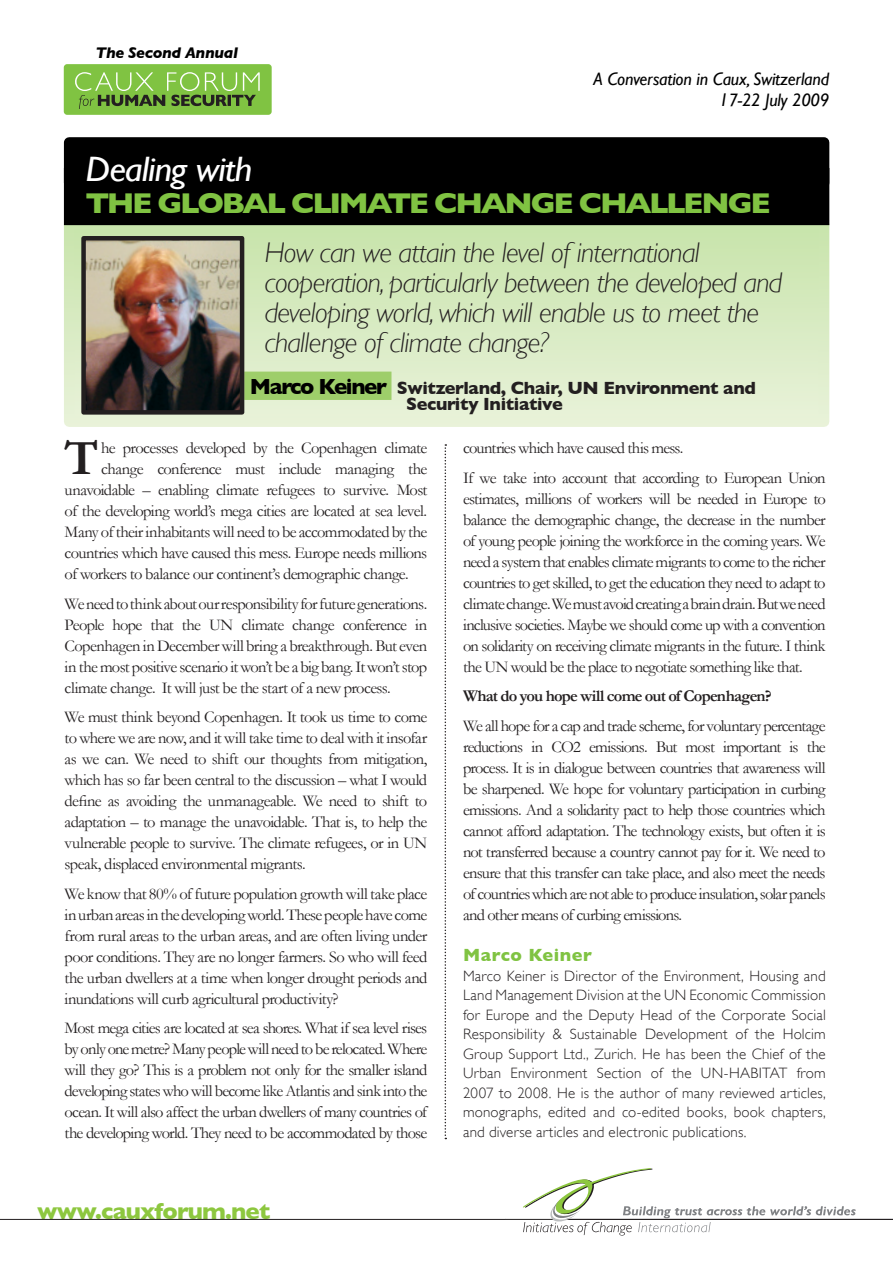
<style>
.page{position:relative;width:893px;height:1263px;background:#fff}
.page>*{position:absolute;margin:0;border:0;box-sizing:border-box;transform-origin:0 0}
.t1{font:700 49.5px "Garamond";color:#231f20}
.t2{font:italic 35.25px "Gill Sans";letter-spacing:-.025em;color:#fff;scale:1.08 1}
.t3{font:700 29.1px "Gill Sans";letter-spacing:-.075em;color:#80c342;scale:1.08 1}
.t4{font:italic 300 28.5px/30px "Gill Sans";letter-spacing:-.025em;color:#231f20}
.t5{font:700 23.25px "Gill Sans";letter-spacing:-.035em;color:#8dc73f}
.t6{font:700 18px/16.5px "Gill Sans";letter-spacing:-.02em;color:#231f20}
.t7{font:italic 18px/21.1px "Gill Sans";letter-spacing:-.01em;color:#000;text-align:right}
.t8{font:700 18px "Gill Sans";letter-spacing:.03em;color:#80c342}
.t9{font:16.5px/21px "Garamond";letter-spacing:-.04em;color:#231f20;text-align:justify}
.t10{font:700 16.5px "Garamond";letter-spacing:-.045em;color:#231f20}
.t11{font:italic 700 15.75px "Gill Sans";letter-spacing:-.025em;color:#000}
.t12{font:300 15px/19.5px "Gill Sans";letter-spacing:.01em;color:#231f20;text-align:justify}
.s1{font-size:22.35px;color:#000}
</style>
<div class="page">
<hr style="left:567px;top:1219px;width:326px;height:1px;background:#231f20">
<hr style="left:505px;top:1219px;width:49px;height:1px;background:#231f20">
<svg style="left:522px;top:1168px;width:334px;height:67px"></svg>
<hr style="left:0;top:1219px;width:506px;height:1px;background:#231f20">
<div style="left:65px;top:66px;width:205px;height:47px;background:#80c342;border-radius:2px"></div>
<div style="left:64px;top:64px;width:208px;height:51px;border:3px solid #80c342;border-radius:2px"></div>
<svg style="left:75px;top:72px;width:185px;height:37px"></svg>
<div style="left:69px;top:224px;width:755px;height:198px;background:linear-gradient(to bottom,#c7e4aa,#e8f2d9)"></div>
<div style="left:64px;top:219px;width:765px;height:208px;border:10px solid #fff"></div>
<div style="left:64px;top:137px;width:765px;height:51px;background:#000"></div>
<div style="left:64px;top:168px;width:765px;height:57px;background:#000"></div>
<svg style="left:445px;top:444px;width:1px;height:695px"></svg>
<div style="left:244px;top:372px;width:147px;height:28px;background:#9ece6a"></div>
<img style="left:86px;top:241px;width:153px;height:169px">
<div style="left:81px;top:236px;width:163px;height:179px;border:4px solid #231f20"></div>
<p class="t11" style="left:96px;top:43px;width:144px">The Second Annual</p>
<p class="t7" style="left:593px;top:69px;width:237px">A Conversation in Caux, Switzerland<br>17-22 July 2009</p>
<h2 class="t2" style="left:86px;top:148px;width:156px">Dealing with</h2>
<h3 class="t3" style="left:86px;top:186px;width:636px">THE GLOBAL CLIMATE CHANGE CHALLENGE</h3>
<h3 class="t4" style="left:265px;top:237px;width:519px">How can we attain the level of international cooperation, particularly between the developed and developing world, which will enable us to meet the challenge of climate change?</h3>
<p class="t6" style="left:406px;top:379px;width:351px;text-indent:-156px"><span class="s1">Marco Keiner</span> Switzerland, Chair, UN Environment and<br>Security Initiative</p>
<h1 class="t1" style="left:65px;top:429px;width:36px">T</h1>
<p class="t9" style="left:101px;top:437px;width:328px">he processes developed by the Copenhagen climate</p>
<p class="t9" style="left:101px;top:458px;width:328px">change conference must include managing the</p>
<p class="t9" style="left:65px;top:479px;width:364px">unavoidable – enabling climate refugees to survive. Most</p>
<p class="t9" style="left:65px;top:500px;width:364px">of the developing world’s mega cities are located at sea level.</p>
<p class="t9" style="left:65px;top:521px;width:364px">Many of their inhabitants will need to be accommodated by the</p>
<p class="t9" style="left:65px;top:542px;width:364px">countries which have caused this mess. Europe needs millions</p>
<p class="t9" style="left:65px;top:563px;width:346px">of workers to balance our continent’s demographic change.</p>
<p class="t9" style="left:65px;top:593px;width:364px">We need to think about our responsibility for future generations.<br>People hope that the UN climate change conference in Copenhagen in December will bring a breakthrough. But even in the most positive scenario it won’t be a big bang. It won’t stop climate change. It will just be the start of a new process.</p>
<p class="t9" style="left:65px;top:706px;width:364px">We must think beyond Copenhagen. It took us time to come to where we are now, and it will take time to deal with it insofar as we can. We need to shift our thoughts from mitigation, which has so far been central to the discussion – what I would define as avoiding the unmanageable. We need to shift to adaptation – to manage the unavoidable. That is, to help the vulnerable people to survive. The climate refugees, or in UN speak, displaced environmental migrants.</p>
<p class="t9" style="left:65px;top:883px;width:364px">We know that 80% of future population growth will take place in urban areas in the developing world. These people have come from rural areas to the urban areas, and are often living under poor conditions. They are no longer farmers. So who will feed the urban dwellers at a time when longer drought periods and inundations will curb agricultural productivity?</p>
<p class="t9" style="left:65px;top:1017px;width:364px">Most mega cities are located at sea shores. What if sea level rises by only one metre? Many people will need to be relocated. Where will they go? This is a problem not only for the smaller island developing states who will become like Atlantis and sink into the ocean. It will also affect the urban dwellers of many countries of the developing world. They need to be accommodated by those</p>
<h3 class="t5" style="left:37px;top:1198px;width:235px">www.cauxforum.net</h3>
<p class="t9" style="left:463px;top:433px;width:364px;line-height:29.5px">countries which have caused this mess.<br>If we take into account that according to European Union</p>
<p class="t9" style="left:463px;top:488px;width:364px">estimates, millions of workers will be needed in Europe to balance the demographic change, the decrease in the number of young people joining the workforce in the coming years. We need a system that enables climate migrants to come to the richer countries to get skilled, to get the education they need to adapt to climate change. We must avoid creating a brain drain. But we need inclusive societies. Maybe we should come up with a convention on solidarity on receiving climate migrants in the future. I think the UN would be the place to negotiate something like that.</p>
<p class="t10" style="left:463px;top:686px;width:310px">What do you hope will come out of Copenhagen?</p>
<p class="t9" style="left:463px;top:715px;width:364px">We all hope for a cap and trade scheme, for voluntary percentage reductions in CO2 emissions. But most important is the process. It is in dialogue between countries that awareness will be sharpened. We hope for voluntary participation in curbing emissions. And a solidarity pact to help those countries which cannot afford adaptation. The technology exists, but often it is not transferred because a country cannot pay for it. We need to ensure that this transfer can take place, and also meet the needs of countries which are not able to produce insulation, solar panels and other means of curbing emissions.</p>
<p class="t8" style="left:463px;top:945px;width:131px">Marco Keiner</p>
<p class="t12" style="left:463px;top:966px;width:364px">Marco Keiner is Director of the Environment, Housing and Land Management Division at the UN Economic Commission for Europe and the Deputy Head of the Corporate Social Responsibility &amp; Sustainable Development of the Holcim Group Support Ltd., Zurich. He has been the Chief of the Urban Environment Section of the UN-HABITAT from 2007 to 2008. He is the author of many reviewed articles, monographs, edited and co-edited books, book chapters, and diverse articles and electronic publications.</p>
</div>
